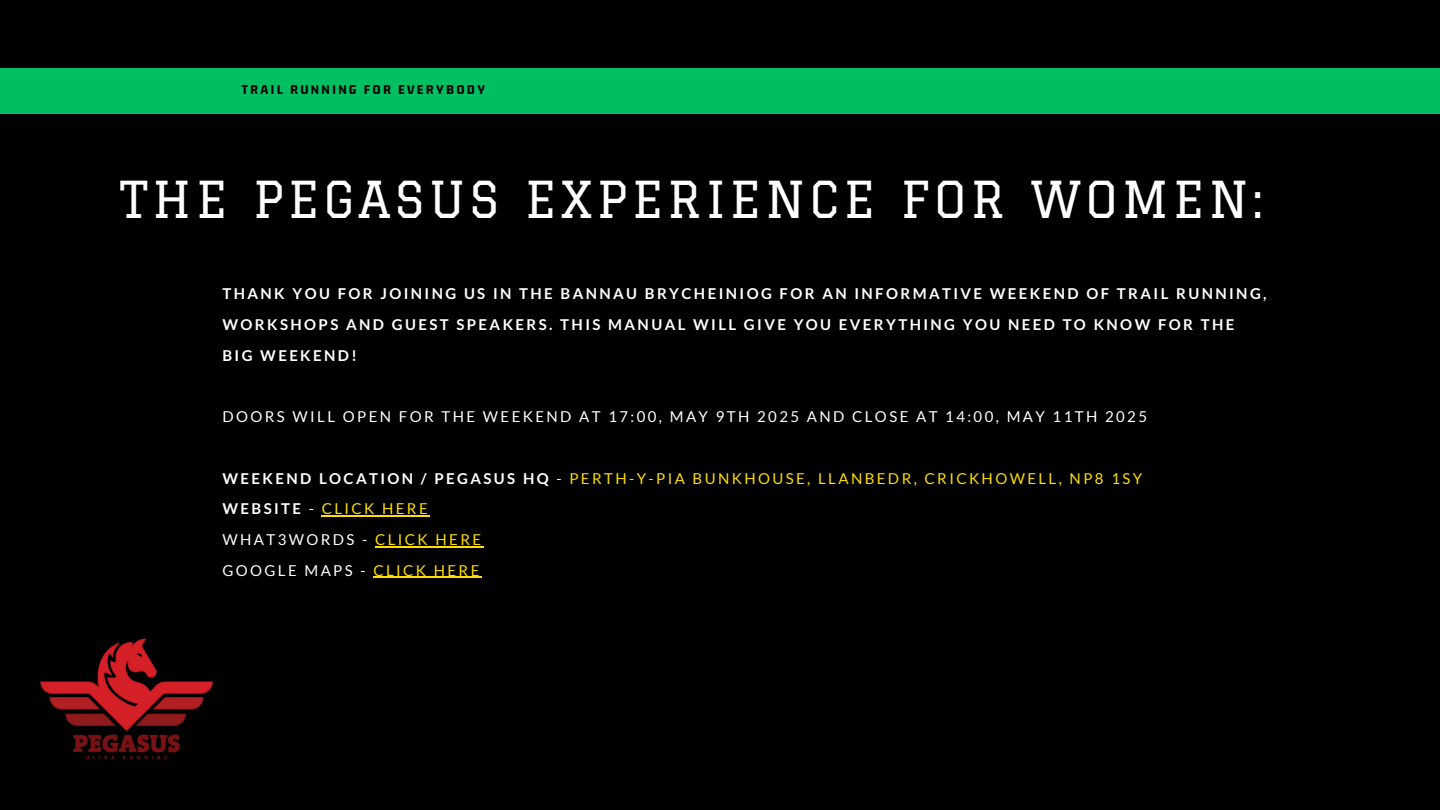
<style>
.page{position:relative;width:1440px;height:810px;background:#000}
.page>*{position:absolute;margin:0;border:0;box-sizing:border-box;transform-origin:0 0}
.t1{font:49.8px "Graduate";letter-spacing:.08em;color:#fff}
.t2{font:700 15px/30.8px "Lato";letter-spacing:.16em;color:#fff}
.t3{font:15px "Lato";letter-spacing:.16em;color:#fff}
.t4{font:15px "Lato";letter-spacing:.16em;color:#ffdf00}
.t5{font:800 14.2px "Gemunu Libre";letter-spacing:.16em;color:#000}
.s1{font-weight:700;color:#fff}
.s2{color:#fff}
.s3{color:#ffdf00}
</style>
<div class="page">
<div style="left:0;top:68px;width:1440px;height:46px;background:#00bf63"></div>
<hr style="left:322px;top:515px;width:108px;height:2px;background:#ffdf00">
<hr style="left:375px;top:546px;width:109px;height:1px;background:#ffdf00">
<hr style="left:373px;top:577px;width:109px;height:1px;background:#ffdf00">
<img style="left:40px;top:638px;width:173px;height:122px">
<p class="t5" style="left:242px;top:82px;width:245px">TRAIL RUNNING FOR EVERYBODY</p>
<p class="t1" style="left:119px;top:170px;width:1145px">THE PEGASUS EXPERIENCE FOR WOMEN:</p>
<h2 class="t2" style="left:222px;top:278px;width:1046px">THANK YOU FOR JOINING US IN THE BANNAU BRYCHEINIOG FOR AN INFORMATIVE WEEKEND OF TRAIL RUNNING,<br>WORKSHOPS AND GUEST SPEAKERS. THIS MANUAL WILL GIVE YOU EVERYTHING YOU NEED TO KNOW FOR THE<br>BIG WEEKEND!</h2>
<h1 class="t3" style="left:222px;top:407px;width:926px">DOORS WILL OPEN FOR THE WEEKEND AT 17:00, MAY 9TH 2025 AND CLOSE AT 14:00, MAY 11TH 2025</h1>
<h2 class="t4" style="left:222px;top:469px;width:921px"><span class="s1">WEEKEND LOCATION / PEGASUS HQ</span> <span class="s2">-</span> PERTH-Y-PIA BUNKHOUSE, LLANBEDR, CRICKHOWELL, NP8 1SY</h2>
<p class="t4" style="left:222px;top:500px;width:207px"><span class="s1">WEBSITE</span> <span class="s2">-</span> CLICK HERE</p>
<p class="t3" style="left:222px;top:530px;width:260px">WHAT3WORDS - <span class="s3">CLICK HERE</span></p>
<p class="t3" style="left:222px;top:561px;width:259px">GOOGLE MAPS - <span class="s3">CLICK HERE</span></p>
</div>
